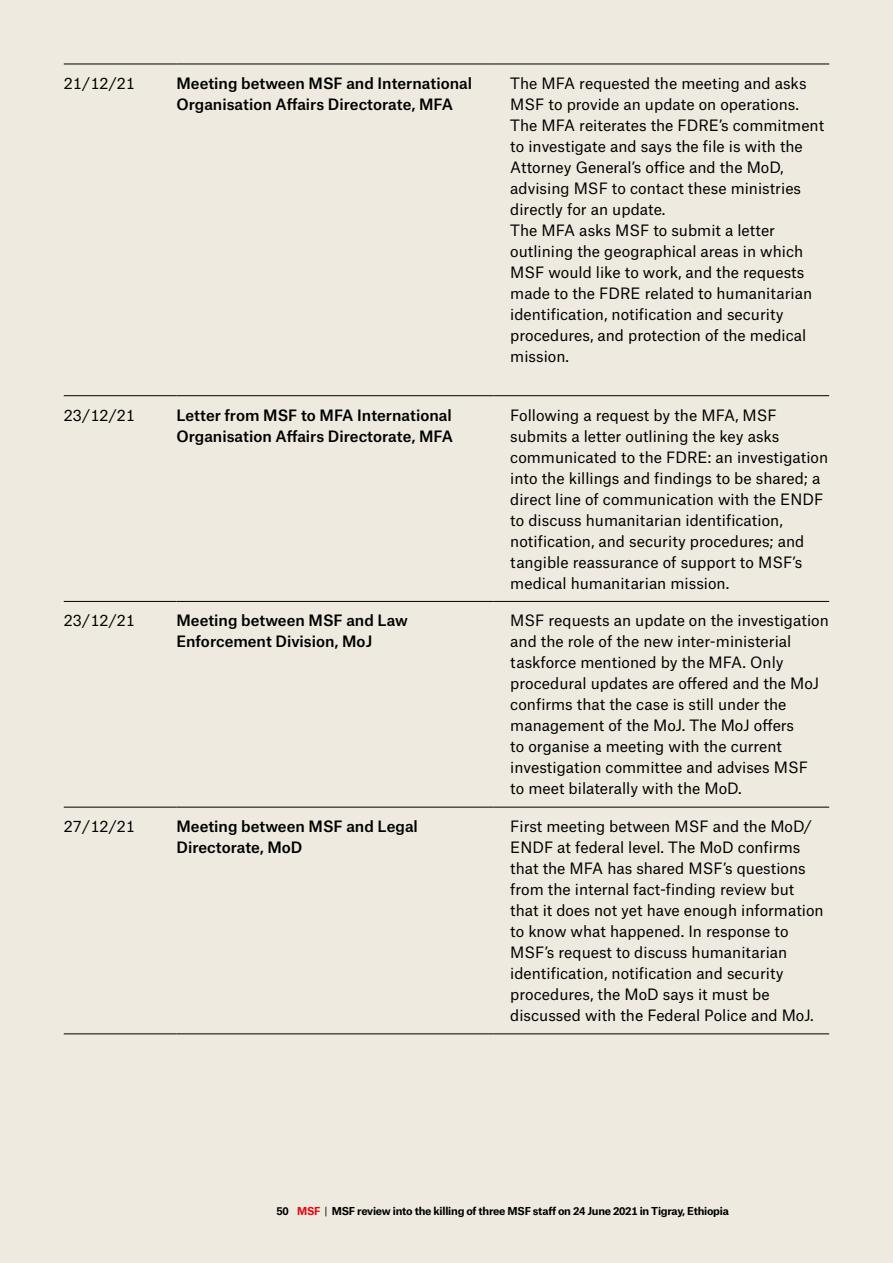
<style>
.page{position:relative;width:893px;height:1263px;background:#eeeadf}
.page>*{position:absolute;margin:0;border:0;box-sizing:border-box;transform-origin:0 0}
.t1{font:15px/21px "Atlas Grotesk TF";color:#000}
.t2{font:500 15px/21px "Atlas Grotesk TF";color:#000}
.t3{font:700 10.5px "Atlas Grotesk TF";letter-spacing:-.02em;color:#000}
.s1{color:#e30613}
.s2{font-weight:400}
</style>
<div class="page">
<hr style="left:64px;top:64px;width:112px;height:1px;background:#000">
<hr style="left:176px;top:64px;width:317px;height:1px;background:#000">
<hr style="left:493px;top:64px;width:336px;height:1px;background:#000">
<hr style="left:64px;top:395px;width:112px;height:1px;background:#000">
<hr style="left:176px;top:395px;width:317px;height:1px;background:#000">
<hr style="left:493px;top:395px;width:336px;height:1px;background:#000">
<hr style="left:64px;top:601px;width:112px;height:1px;background:#000">
<hr style="left:176px;top:601px;width:317px;height:1px;background:#000">
<hr style="left:493px;top:601px;width:336px;height:1px;background:#000">
<hr style="left:64px;top:807px;width:112px;height:1px;background:#000">
<hr style="left:176px;top:807px;width:317px;height:1px;background:#000">
<hr style="left:493px;top:807px;width:336px;height:1px;background:#000">
<hr style="left:64px;top:1033px;width:112px;height:1px;background:#000">
<hr style="left:176px;top:1033px;width:317px;height:1px;background:#000">
<hr style="left:493px;top:1033px;width:336px;height:1px;background:#000">
<p class="t1" style="left:64px;top:71px;width:73px">21/12/21</p>
<p class="t2" style="left:176px;top:71px;width:297px">Meeting between MSF and International<br>Organisation Affairs Directorate, MFA</p>
<p class="t1" style="left:510px;top:71px;width:315px">The MFA requested the meeting and asks MSF to provide an update on operations.<br>The MFA reiterates the FDRE’s commitment to investigate and says the file is with the Attorney General’s office and the MoD, advising MSF to contact these ministries directly for an update.<br>The MFA asks MSF to submit a letter outlining the geographical areas in which MSF would like to work, and the requests made to the FDRE related to humanitarian identification, notification and security procedures, and protection of the medical mission.</p>
<p class="t1" style="left:64px;top:403px;width:73px">23/12/21</p>
<p class="t2" style="left:176px;top:403px;width:278px">Letter from MSF to MFA International<br>Organisation Affairs Directorate, MFA</p>
<p class="t1" style="left:510px;top:403px;width:319px">Following a request by the MFA, MSF submits a letter outlining the key asks communicated to the FDRE: an investigation into the killings and findings to be shared; a direct line of communication with the ENDF to discuss humanitarian identification, notification, and security procedures; and tangible reassurance of support to MSF’s medical humanitarian mission.</p>
<p class="t1" style="left:64px;top:608px;width:73px">23/12/21</p>
<p class="t2" style="left:176px;top:608px;width:233px">Meeting between MSF and Law<br>Enforcement Division, MoJ</p>
<p class="t1" style="left:510px;top:608px;width:320px">MSF requests an update on the investigation and the role of the new inter-ministerial taskforce mentioned by the MFA. Only procedural updates are offered and the MoJ confirms that the case is still under the management of the MoJ. The MoJ offers<br>to organise a meeting with the current investigation committee and advises MSF<br>to meet bilaterally with the MoD.</p>
<p class="t1" style="left:64px;top:814px;width:73px">27/12/21</p>
<p class="t2" style="left:176px;top:814px;width:243px">Meeting between MSF and Legal<br>Directorate, MoD</p>
<p class="t1" style="left:510px;top:814px;width:315px">First meeting between MSF and the MoD/ ENDF at federal level. The MoD confirms that the MFA has shared MSF’s questions from the internal fact-finding review but that it does not yet have enough information to know what happened. In response to MSF’s request to discuss humanitarian identification, notification and security procedures, the MoD says it must be discussed with the Federal Police and MoJ.</p>
<p class="t3" style="left:276px;top:1203px;width:454px">50 <span class="s1">MSF</span> <span class="s2">|</span> MSF review into the killing of three MSF staff on 24 June 2021 in Tigray, Ethiopia</p>
</div>
